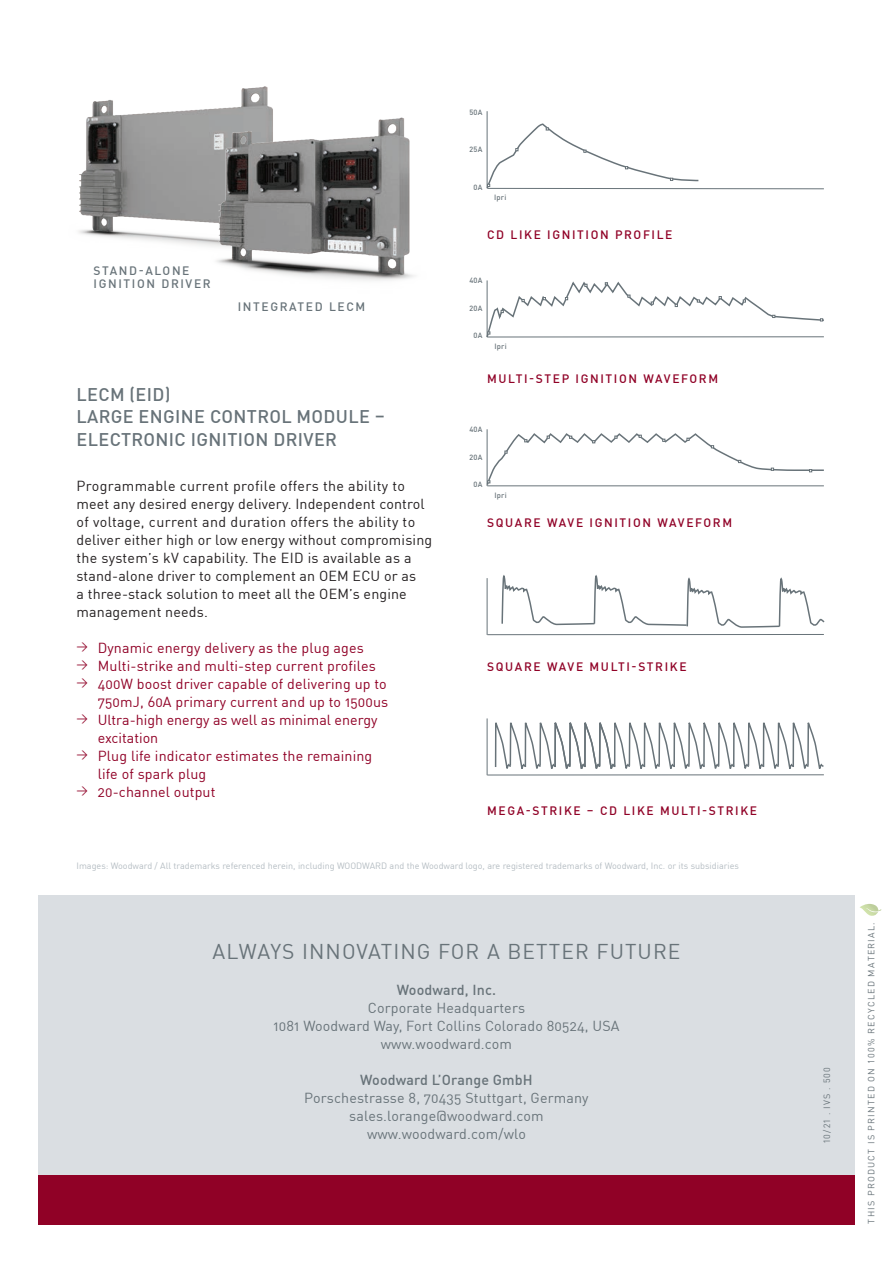
<style>
.page{position:relative;width:893px;height:1263px;background:#fff}
.page>*{position:absolute;margin:0;border:0;box-sizing:border-box;transform-origin:0 0}
._11_Imprint_Headline{font:21px "DINOT";letter-spacing:.05em;color:#687379}
._02_Subline_2_12pt{font:500 18px/22.5px "DINOT";letter-spacing:.02em;color:#687379}
._04_Bodytext_9_5pt{font:14.25px/18px "DINOT";letter-spacing:.01em;color:#231f20}
.t1{font:14.25px/18px "DINOT";letter-spacing:.01em;color:#900126}
._11_Imprint_Bodytext{font:14.25px/18px "DINOT";letter-spacing:.01em;color:#687379}
._11_Imprint_Bodytext-2{font:500 14.25px "DINOT";letter-spacing:.01em;color:#687379}
._02_Subline_6_8pt{font:500 12px "DINOT";letter-spacing:.135em;color:#900126}
._02_Subline_6_8pt-2{font:500 12px/13.5px "DINOT";letter-spacing:.135em;color:#687379}
._11_Imprint_Credits{font:9px "DINOT";color:#b4bcc2}
.t2{font:9px "DIN Pro";letter-spacing:.14em;color:#687379}
._11_Imprint_Signatur{font:9px "DINOT";letter-spacing:.1em;color:#687379}
._10_Eye-catcher_25mm{font:500 7.5px "DINOT";letter-spacing:.025em;color:#687379}
</style>
<div class="page">
<div style="left:38px;top:1175px;width:817px;height:50px;background:#900126"></div>
<div style="left:38px;top:896px;width:817px;height:279px;background:#dadee2"></div>
<img style="left:78px;top:86px;width:195px;height:159px">
<img style="left:197px;top:111px;width:217px;height:170px">
<svg style="left:486px;top:280px;width:338px;height:58px"></svg>
<svg style="left:486px;top:122px;width:213px;height:67px"></svg>
<svg style="left:486px;top:431px;width:338px;height:55px"></svg>
<svg style="left:501px;top:575px;width:324px;height:53px"></svg>
<hr style="left:487px;top:280px;width:1px;height:57px;background:#687379">
<hr style="left:487px;top:429px;width:1px;height:57px;background:#687379">
<hr style="left:487px;top:578px;width:1px;height:57px;background:#687379">
<hr style="left:487px;top:111px;width:1px;height:77px;background:#687379">
<hr style="left:487px;top:337px;width:337px;height:1px;background:#687379">
<hr style="left:487px;top:486px;width:337px;height:1px;background:#687379">
<hr style="left:487px;top:634px;width:337px;height:1px;background:#687379">
<svg style="left:494px;top:723px;width:330px;height:53px"></svg>
<hr style="left:487px;top:718px;width:1px;height:57px;background:#687379">
<hr style="left:487px;top:774px;width:337px;height:1px;background:#687379">
<hr style="left:487px;top:188px;width:337px;height:1px;background:#687379">
<svg style="left:860px;top:904px;width:21px;height:12px"></svg>
<p class="_10_Eye-catcher_25mm" style="left:469px;top:107px;width:15px">50A</p>
<p class="_10_Eye-catcher_25mm" style="left:469px;top:144px;width:14px">25A</p>
<p class="_10_Eye-catcher_25mm" style="left:473px;top:181px;width:10px">0A</p>
<p class="_10_Eye-catcher_25mm" style="left:494px;top:192px;width:14px">Ipri</p>
<p class="_02_Subline_6_8pt-2" style="left:94px;top:262px;width:119px">STAND-ALONE<br>IGNITION DRIVER</p>
<p class="_02_Subline_6_8pt-2" style="left:238px;top:298px;width:129px">INTEGRATED LECM</p>
<p class="_02_Subline_2_12pt" style="left:77px;top:381px;width:310px">LECM (EID)<br>LARGE ENGINE CONTROL MODULE –<br>ELECTRONIC IGNITION DRIVER</p>
<p class="_04_Bodytext_9_5pt" style="left:77px;top:475px;width:357px">Programmable current profile offers the ability to meet any desired energy delivery. Independent control of voltage, current and duration offers the ability to deliver either high or low energy without compromising the system’s kV capability. The EID is available as a stand-alone driver to complement an OEM ECU or as<br>a three-stack solution to meet all the OEM’s engine management needs.</p>
<p class="t1" style="left:77px;top:637px;width:289px"><sup>→</sup> Dynamic energy delivery as the plug ages</p>
<p class="t1" style="left:77px;top:655px;width:301px"><sup>→</sup> Multi-strike and multi-step current profiles</p>
<p class="t1" style="left:77px;top:673px;width:313px;text-align:right"><sup>→</sup> 400W boost driver capable of delivering up to<br>750mJ, 60A primary current and up to 1500us</p>
<p class="t1" style="left:98px;top:709px;width:281px;text-indent:-21px"><sup>→</sup> Ultra-high energy as well as minimal energy excitation</p>
<p class="t1" style="left:98px;top:745px;width:276px;text-indent:-21px"><sup>→</sup> Plug life indicator estimates the remaining life of spark plug</p>
<p class="t1" style="left:77px;top:781px;width:140px"><sup>→</sup> 20-channel output</p>
<p class="_02_Subline_6_8pt" style="left:487px;top:225px;width:187px">CD LIKE IGNITION PROFILE</p>
<p class="_10_Eye-catcher_25mm" style="left:469px;top:275px;width:15px">40A</p>
<p class="_10_Eye-catcher_25mm" style="left:469px;top:302px;width:14px">20A</p>
<p class="_10_Eye-catcher_25mm" style="left:473px;top:330px;width:10px">0A</p>
<p class="_10_Eye-catcher_25mm" style="left:494px;top:340px;width:14px">Ipri</p>
<p class="_02_Subline_6_8pt" style="left:487px;top:369px;width:233px">MULTI-STEP IGNITION WAVEFORM</p>
<p class="_10_Eye-catcher_25mm" style="left:469px;top:423px;width:15px">40A</p>
<p class="_10_Eye-catcher_25mm" style="left:469px;top:451px;width:14px">20A</p>
<p class="_10_Eye-catcher_25mm" style="left:473px;top:479px;width:10px">0A</p>
<p class="_10_Eye-catcher_25mm" style="left:494px;top:489px;width:14px">Ipri</p>
<p class="_02_Subline_6_8pt" style="left:487px;top:513px;width:247px">SQUARE WAVE IGNITION WAVEFORM</p>
<p class="_02_Subline_6_8pt" style="left:487px;top:657px;width:201px">SQUARE WAVE MULTI-STRIKE</p>
<p class="_02_Subline_6_8pt" style="left:487px;top:801px;width:272px">MEGA-STRIKE – CD LIKE MULTI-STRIKE</p>
<p class="_11_Imprint_Credits" style="left:77px;top:858px;width:664px">Images: Woodward / All trademarks referenced herein, including WOODWARD and the Woodward logo, are registered trademarks of Woodward, Inc. or its subsidiaries</p>
<p class="_11_Imprint_Headline" style="left:213px;top:935px;width:469px">ALWAYS INNOVATING FOR A BETTER FUTURE</p>
<p class="_11_Imprint_Bodytext-2" style="left:397px;top:978px;width:101px">Woodward, Inc.</p>
<p class="_11_Imprint_Bodytext" style="left:368px;top:997px;width:159px">Corporate Headquarters</p>
<p class="_11_Imprint_Bodytext" style="left:273px;top:1015px;width:348px">1081 Woodward Way, Fort Collins Colorado 80524, USA</p>
<p class="_11_Imprint_Bodytext" style="left:381px;top:1033px;width:133px">www.woodward.com</p>
<p class="_11_Imprint_Bodytext-2" style="left:360px;top:1068px;width:174px">Woodward L’Orange GmbH</p>
<p class="_11_Imprint_Bodytext" style="left:304px;top:1087px;width:286px">Porschestrasse 8, 70435 Stuttgart, Germany</p>
<p class="_11_Imprint_Bodytext" style="left:349px;top:1105px;width:196px">sales.lorange@woodward.com</p>
<p class="_11_Imprint_Bodytext" style="left:367px;top:1123px;width:160px">www.woodward.com/wlo</p>
<p class="_11_Imprint_Bodytext-2" style="left:399px;top:996px;width:97px">Woodward Inc.</p>
<p class="_11_Imprint_Bodytext" style="left:312px;top:1015px;width:270px">Lincoln Campus Corporate Headquarters,</p>
<p class="_11_Imprint_Bodytext-2" style="left:360px;top:1086px;width:174px">Woodward L’Orange GmbH</p>
<p class="_11_Imprint_Bodytext" style="left:399px;top:1105px;width:188px;text-indent:-92px">Porschestraße 8, 70435 Stuttgart, Germany ww.lorange.com</p>
<p class="_11_Imprint_Signatur" style="left:820px;top:1143px;width:77px;rotate:-90deg">10/ 21 . IVS . 500</p>
<p class="t2" style="left:864px;top:1223px;width:303px;rotate:-90deg">THIS PRODUCT IS PRINTED ON 100% RECYCLED MATERIAL.</p>
</div>
